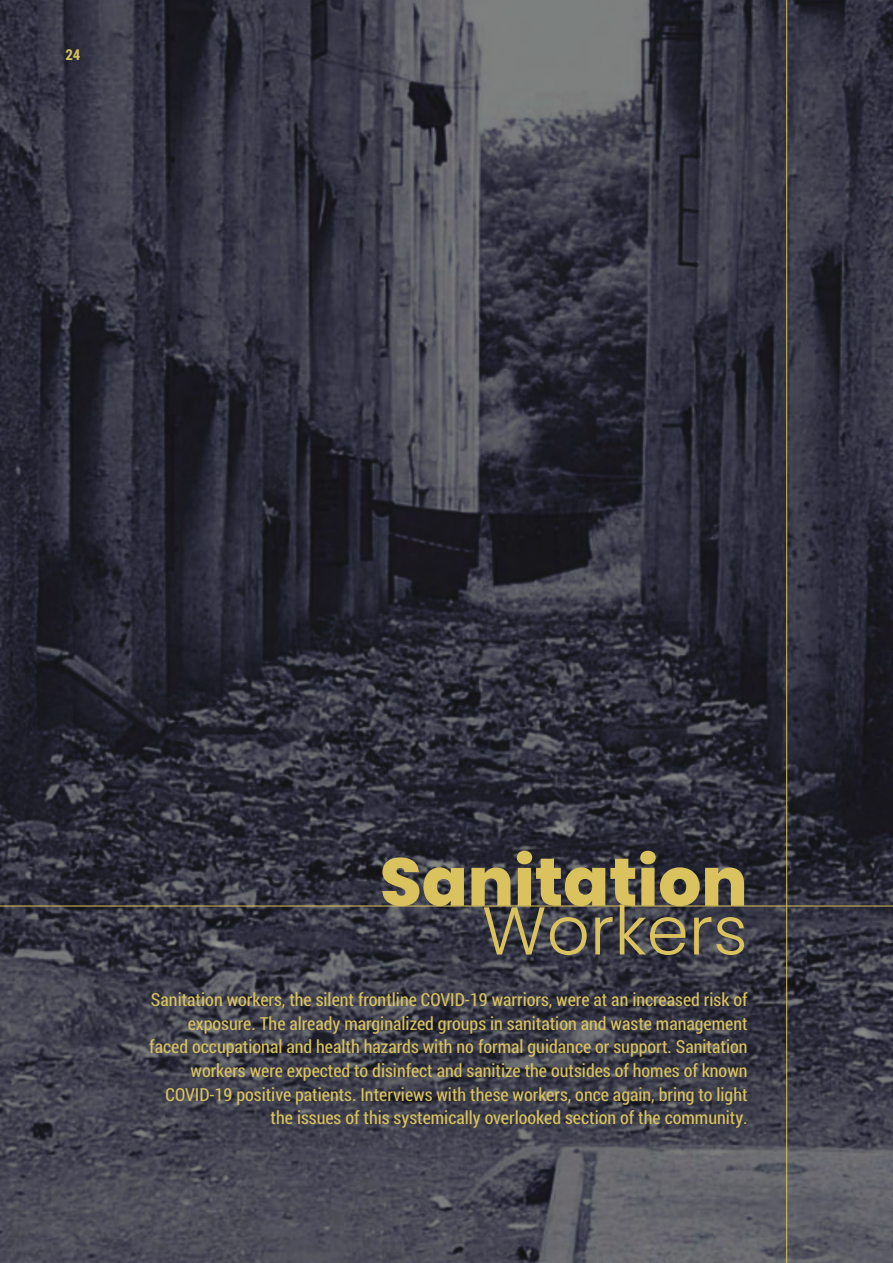
<style>
.page{position:relative;width:893px;height:1263px;background:#fff}
.page>*{position:absolute;margin:0;border:0;box-sizing:border-box;transform-origin:0 0}
.t1{font:800 67.5px "Poppins";color:#dac25e}
.t2{font:300 67.5px "Poppins";color:#dac25e}
.t3{font:18px/23.7px "Roboto Condensed";color:#dac25e;text-align:right}
.t4{font:700 15px "Roboto Condensed";color:#dac25e}
</style>
<div class="page">
<img style="left:1px;top:0;width:891px;height:1263px">
<hr style="left:0;top:906px;width:893px;height:1px;background:#dac25e">
<hr style="left:786px;top:0;width:1px;height:1263px;background:#dac25e">
<p class="t4" style="left:65px;top:49px;width:17px">24</p>
<h1 class="t1" style="left:380px;top:835px;width:369px">Sanitation</h1>
<h1 class="t2" style="left:482px;top:884px;width:267px">Workers</h1>
<p class="t3" style="left:149px;top:987px;width:600px">Sanitation workers, the silent frontline COVID-19 warriors, were at an increased risk of exposure. The already marginalized groups in sanitation and waste management faced occupational and health hazards with no formal guidance or support. Sanitation workers were expected to disinfect and sanitize the outsides of homes of known COVID-19 positive patients. Interviews with these workers, once again, bring to light the issues of this systemically overlooked section of the community.</p>
</div>
